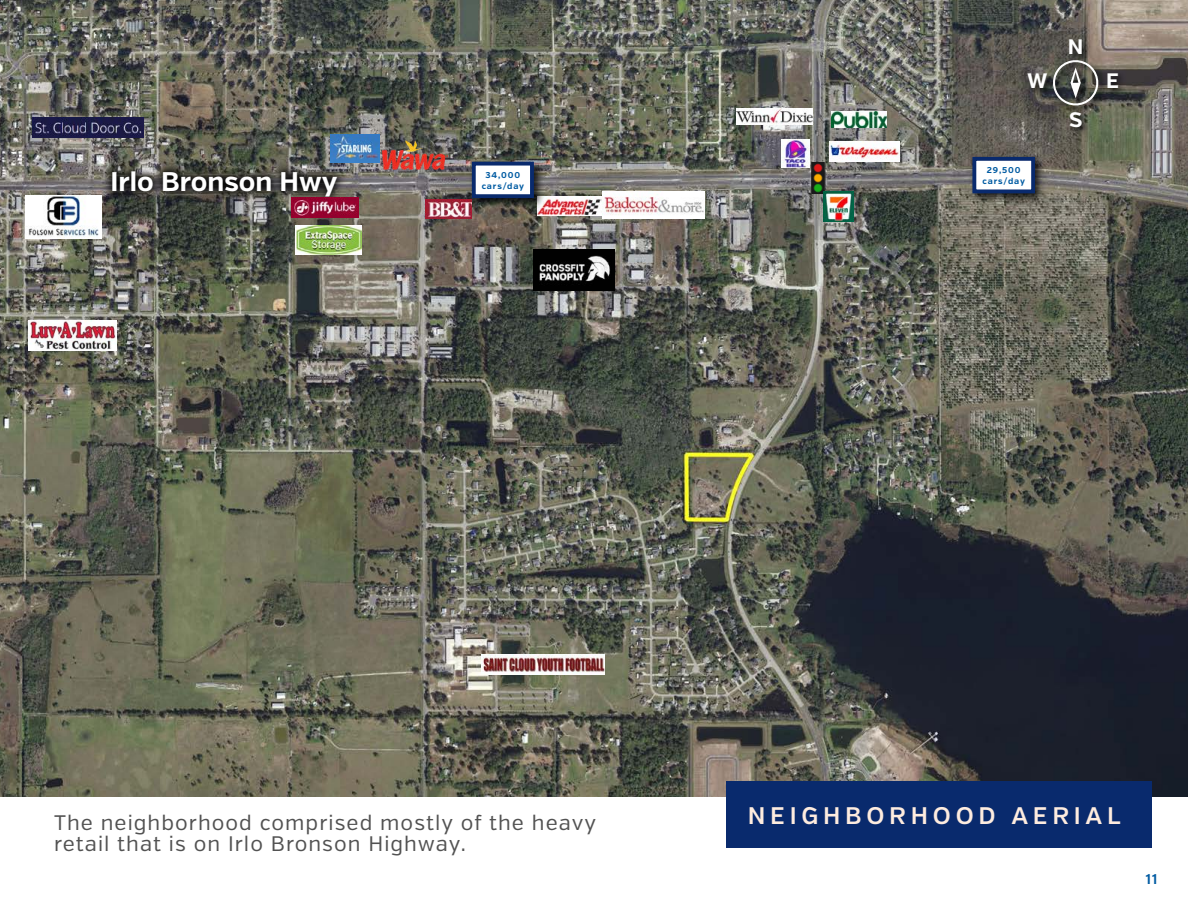
<style>
.page{position:relative;width:1188px;height:918px;background:#fff}
.page>*{position:absolute;margin:0;border:0;box-sizing:border-box;transform-origin:0 0}
.t1{font:700 27px "Verb";color:#fff}
.t2{font:600 24px "Verb";letter-spacing:.2em;color:#feecdf}
.t3{font:21px/21px "Verb";letter-spacing:.05em;color:#525252}
.t4{font:700 21px "Verb";color:#fefefe}
.t5{font:600 15px "Acumin Pro";color:#005ba2}
.t6{font:700 8.55px/10.6px "Verb";letter-spacing:.1em;color:#005ba2;text-align:center}
</style>
<div class="page">
<img style="left:0;top:0;width:1188px;height:796px">
<div style="left:727px;top:781px;width:425px;height:67px;background:#092a6d"></div>
<div style="left:101px;top:161px;width:246px;height:46px;background:#000;opacity:.94"></div>
<img style="left:811px;top:163px;width:14px;height:30px">
<img style="left:824px;top:191px;width:29px;height:31px">
<img style="left:832px;top:111px;width:55px;height:17px">
<img style="left:737px;top:108px;width:76px;height:16px">
<img style="left:538px;top:196px;width:64px;height:20px">
<img style="left:603px;top:191px;width:101px;height:28px">
<img style="left:382px;top:140px;width:65px;height:29px">
<img style="left:330px;top:135px;width:49px;height:27px">
<img style="left:292px;top:198px;width:67px;height:20px">
<img style="left:296px;top:226px;width:66px;height:28px">
<img style="left:482px;top:655px;width:123px;height:20px">
<img style="left:426px;top:200px;width:46px;height:18px">
<img style="left:28px;top:321px;width:89px;height:30px">
<img style="left:26px;top:195px;width:75px;height:44px">
<img style="left:829px;top:141px;width:70px;height:21px">
<img style="left:781px;top:139px;width:29px;height:29px">
<img style="left:534px;top:249px;width:81px;height:41px">
<img style="left:32px;top:118px;width:111px;height:20px">
<div style="left:469px;top:158px;width:76px;height:51px;background:#000;opacity:.75"></div>
<div style="left:474px;top:164px;width:58px;height:32px;background:#fff"></div>
<div style="left:472px;top:162px;width:62px;height:36px;border:4px solid #092a6d"></div>
<div style="left:969px;top:154px;width:77px;height:51px;background:#000;opacity:.75"></div>
<div style="left:974px;top:159px;width:59px;height:32px;background:#fff"></div>
<div style="left:972px;top:157px;width:63px;height:36px;border:4px solid #092a6d"></div>
<div style="left:1051px;top:58px;width:56px;height:56px;background:#000;opacity:.75"></div>
<svg style="left:1051px;top:58px;width:50px;height:50px;background:#64645e"></svg>
<div style="left:1068px;top:37px;width:23px;height:26px;background:#000;opacity:.75"></div>
<div style="left:1026px;top:72px;width:30px;height:25px;background:#000;opacity:.75"></div>
<div style="left:1068px;top:110px;width:23px;height:26px;background:#000;opacity:.75"></div>
<div style="left:1106px;top:72px;width:21px;height:25px;background:#000;opacity:.75"></div>
<p class="t1" style="left:111px;top:165px;width:229px">Irlo Bronson Hwy</p>
<p class="t4" style="left:1027px;top:68px;width:22px">W</p>
<p class="t6" style="left:482px;top:170px;width:44px">34,000 cars/day</p>
<p class="t6" style="left:983px;top:165px;width:44px">29,500 cars/day</p>
<p class="t4" style="left:1068px;top:34px;width:17px">N</p>
<p class="t4" style="left:1069px;top:107px;width:15px">S</p>
<p class="t4" style="left:1106px;top:68px;width:14px">E</p>
<p class="t3" style="left:54px;top:813px;width:544px">The neighborhood comprised mostly of the heavy retail that is on Irlo Bronson Highway.</p>
<p class="t2" style="left:748px;top:801px;width:374px">NEIGHBORHOOD AERIAL</p>
<p class="t5" style="left:1146px;top:869px;width:14px">11</p>
</div>
